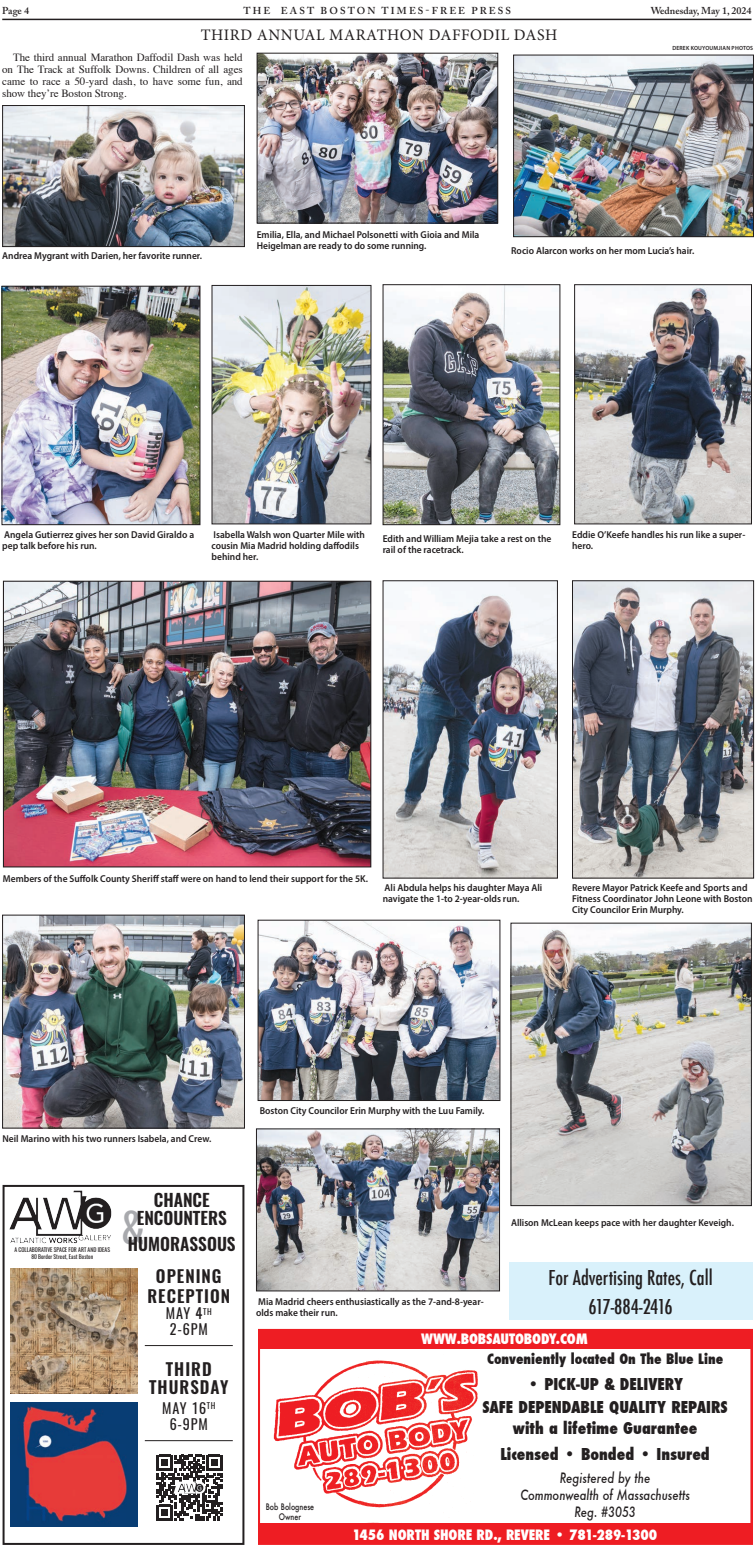
<style>
.page{position:relative;width:756px;height:1548px;background:#fff}
.page>*{position:absolute;margin:0;border:0;box-sizing:border-box;transform-origin:0 0}
.t1{font:40.3px "Oswald";color:#a8a9ad}
.t2{font:500 condensed 20px "Futura";color:#231f20}
.t3{font:500 condensed 20px "Futura";letter-spacing:-.05em;color:#231f20}
.t4{font:600 17.4px/18.3px "Oswald";color:#231f20;text-align:center}
.t5{font:600 17px/18px "Oswald";letter-spacing:.06em;color:#231f20;text-align:center}
.t6{font:800 condensed 16px/23px "Futura";color:#231f20;text-align:center}
.Photo_Overline{font:16px "Minion Pro";letter-spacing:.035em;color:#231f20}
.t7{font:14.2px/16px "Oswald";letter-spacing:.06em;color:#231f20;text-align:center}
.t8{font:800 condensed 14px "Futura";letter-spacing:-.01em;color:#fff}
.t9{font:italic 500 14px/16.8px "Futura";color:#231f20;text-align:center;scale:.8 1}
.t10{font:800 condensed 14px "Futura";color:#231f20}
.Body_Text{font:11px/12px "Times";letter-spacing:-.005em;color:#231f20;text-align:justify}
.Cutline{font:600 10px/11px "Myriad Pro";color:#231f20;scale:.95 1}
.t11{font:600 10px "Adobe Caslon Pro";letter-spacing:.205em;color:#231f20}
.t12{font:600 10px "Adobe Caslon Pro";color:#231f20}
.t13{font:500 8.8px/10px "Futura";color:#231f20;text-align:center;scale:.8 1}
.Photo_Credit{font:600 6px "Myriad Pro";letter-spacing:.03em;color:#231f20;scale:.95 1}
.t14{font:5.8px "Oswald";color:#231f20}
</style>
<div class="page">
<hr style="left:2px;top:19px;width:749px;height:1px;background:#231f20">
<div style="left:509px;top:1263px;width:243px;height:57px;background:#d9f1fb"></div>
<svg style="left:258px;top:1348px;width:494px;height:197px"></svg>
<div style="left:258px;top:1523px;width:494px;height:20px;background:#ee1d23"></div>
<div style="left:258px;top:1329px;width:494px;height:19px;background:#ee1d23"></div>
<svg style="left:264px;top:1349px;width:209px;height:174px"></svg>
<img style="left:273px;top:1359px;width:205px;height:151px">
<img style="left:9px;top:1190px;width:103px;height:54px">
<div style="left:3px;top:1185px;width:241px;height:360px;border:2px solid #231f20"></div>
<svg style="left:157px;top:1455px;width:65px;height:66px"></svg>
<img style="left:177px;top:1482px;width:27px;height:12px">
<img style="left:11px;top:1269px;width:126px;height:125px">
<img style="left:11px;top:1402px;width:126px;height:125px">
<hr style="left:145px;top:1345px;width:88px;height:1px;background:#231f20">
<hr style="left:145px;top:1440px;width:88px;height:1px;background:#231f20">
<img style="left:385px;top:582px;width:171px;height:294px">
<div style="left:383px;top:580px;width:175px;height:298px;border:1px solid #231f20"></div>
<img style="left:576px;top:286px;width:174px;height:236px">
<div style="left:574px;top:284px;width:178px;height:240px;border:1px solid #231f20"></div>
<img style="left:513px;top:925px;width:237px;height:279px">
<div style="left:511px;top:923px;width:241px;height:283px;border:1px solid #231f20"></div>
<img style="left:258px;top:1131px;width:240px;height:158px">
<div style="left:256px;top:1129px;width:244px;height:162px;border:1px solid #231f20"></div>
<img style="left:385px;top:286px;width:173px;height:237px">
<div style="left:383px;top:284px;width:177px;height:241px;border:1px solid #231f20"></div>
<img style="left:214px;top:287px;width:155px;height:235px">
<div style="left:212px;top:285px;width:159px;height:239px;border:1px solid #231f20"></div>
<img style="left:259px;top:55px;width:237px;height:166px">
<div style="left:257px;top:53px;width:241px;height:170px;border:1px solid #231f20"></div>
<img style="left:4px;top:107px;width:239px;height:138px">
<div style="left:2px;top:105px;width:243px;height:142px;border:1px solid #231f20"></div>
<img style="left:5px;top:583px;width:364px;height:282px">
<div style="left:3px;top:581px;width:368px;height:286px;border:1px solid #231f20"></div>
<img style="left:4px;top:288px;width:194px;height:235px">
<div style="left:2px;top:286px;width:198px;height:239px;border:1px solid #231f20"></div>
<img style="left:515px;top:57px;width:237px;height:178px">
<div style="left:513px;top:55px;width:241px;height:182px;border:1px solid #231f20"></div>
<img style="left:260px;top:922px;width:238px;height:177px">
<div style="left:258px;top:920px;width:242px;height:181px;border:1px solid #231f20"></div>
<img style="left:4px;top:917px;width:239px;height:209px">
<div style="left:2px;top:915px;width:243px;height:213px;border:1px solid #231f20"></div>
<img style="left:574px;top:582px;width:178px;height:294px">
<div style="left:572px;top:580px;width:182px;height:298px;border:1px solid #231f20"></div>
<p class="t11" style="left:2px;top:4px;width:28px">Page 4</p>
<p class="t11" style="left:243px;top:4px;width:269px">THE EAST BOSTON TIMES-FREE PRESS</p>
<p class="t12" style="left:651px;top:4px;width:102px">Wednesday, May 1, 2024</p>
<p class="Photo_Overline" style="left:201px;top:24px;width:358px">THIRD ANNUAL MARATHON DAFFODIL DASH</p>
<p class="Body_Text" style="left:2px;top:50px;width:242px;text-indent:11px">The third annual Marathon Daffodil Dash was held on The Track at Suffolk Downs. Children of all ages came to race a 50-yard dash, to have some fun, and show they’re Boston Strong.</p>
<p class="Photo_Credit" style="left:672px;top:44px;width:87px">DEREK KOUYOUMJIAN PHOTOS</p>
<p class="Cutline" style="left:2px;top:250px;width:212px">Andrea Mygrant with Darien, her favorite runner.</p>
<p class="Cutline" style="left:257px;top:229px;width:236px">Emilia, Ella, and Michael Polsonetti with Gioia and Mila<br>Heigelman are ready to do some running.</p>
<p class="Cutline" style="left:511px;top:245px;width:194px">Rocio Alarcon works on her mom Lucia’s hair.</p>
<p class="Cutline" style="left:2px;top:529px;width:204px">Angela Gutierrez gives her son David Giraldo a pep talk before his run.</p>
<p class="Cutline" style="left:212px;top:529px;width:163px">Isabella Walsh won Quarter Mile with cousin Mia Madrid holding daffodils behind her.</p>
<p class="Cutline" style="left:383px;top:533px;width:179px">Edith and William Mejia take a rest on the rail of the racetrack.</p>
<p class="Cutline" style="left:572px;top:529px;width:184px">Eddie O’Keefe handles his run like a super&shy;hero.</p>
<p class="Cutline" style="left:3px;top:873px;width:386px">Members of the Suffolk County Sheriff staff were on hand to lend their support for the 5K.</p>
<p class="Cutline" style="left:383px;top:882px;width:170px">Ali Abdula helps his daughter Maya Ali navigate the 1-to 2-year-olds run.</p>
<p class="Cutline" style="left:572px;top:882px;width:191px">Revere Mayor Patrick Keefe and Sports and<br>Fitness Coordinator John Leone with Boston<br>City Councilor Erin Murphy.</p>
<p class="Cutline" style="left:3px;top:1132px;width:221px">Neil Marino with his two runners Isabela, and Crew.</p>
<p class="t4" style="left:137px;top:1191px;width:92px">CHANCE<br>ENCOUNTERS</p>
<p class="t1" style="left:121px;top:1200px;width:26px">&amp;</p>
<p class="t14" style="left:14px;top:1246px;width:97px">A COLLABORATIVE SPACE FOR ART AND IDEAS</p>
<p class="t4" style="left:128px;top:1236px;width:109px">HUMORASSOUS</p>
<p class="t14" style="left:31px;top:1253px;width:63px">80 Border Street, East Boston</p>
<p class="t5" style="left:148px;top:1267px;width:84px;line-height:19.9px">OPENING<br>RECEPTION</p>
<p class="t7" style="left:166px;top:1306px;width:47px;text-align:left">MAY 4<sup>TH<br></sup>2-6PM</p>
<p class="t5" style="left:149px;top:1360px;width:81px">THIRD<br>THURSDAY</p>
<p class="t7" style="left:162px;top:1400px;width:55px">MAY 16<sup>TH<br></sup>6-9PM</p>
<p class="Cutline" style="left:260px;top:1105px;width:238px">Boston City Councilor Erin Murphy with the Luu Family.</p>
<p class="Cutline" style="left:511px;top:1217px;width:236px">Allison McLean keeps pace with her daughter Keveigh.</p>
<p class="t2" style="left:549px;top:1265px;width:166px">For Advertising Rates, Call</p>
<p class="t3" style="left:588px;top:1294px;width:86px">617-884-2416</p>
<p class="t10" style="left:487px;top:1349px;width:238px">Conveniently located On The Blue Line</p>
<p class="t6" style="left:482px;top:1373px;width:247px">• PICK-UP &amp; DELIVERY<br>SAFE DEPENDABLE QUALITY REPAIRS</p>
<p class="t6" style="left:500px;top:1415px;width:211px;line-height:26px">with a lifetime Guarantee<br>Licensed • Bonded • Insured</p>
<p class="t9" style="left:520px;top:1469px;width:213px">Registered by the<br>Commonwealth of Massachusetts<br>Reg. #3053</p>
<p class="t8" style="left:352px;top:1525px;width:307px">1456 NORTH SHORE RD., REVERE • 781-289-1300</p>
<p class="Cutline" style="left:256px;top:1296px;width:241px">Mia Madrid cheers enthusiastically as the 7-and-8-year&shy;olds make their run.</p>
<p class="t8" style="left:421px;top:1330px;width:168px">WWW.BOBSAUTOBODY.COM</p>
<p class="t13" style="left:266px;top:1502px;width:62px">Bob Bolognese<br>Owner</p>
</div>
